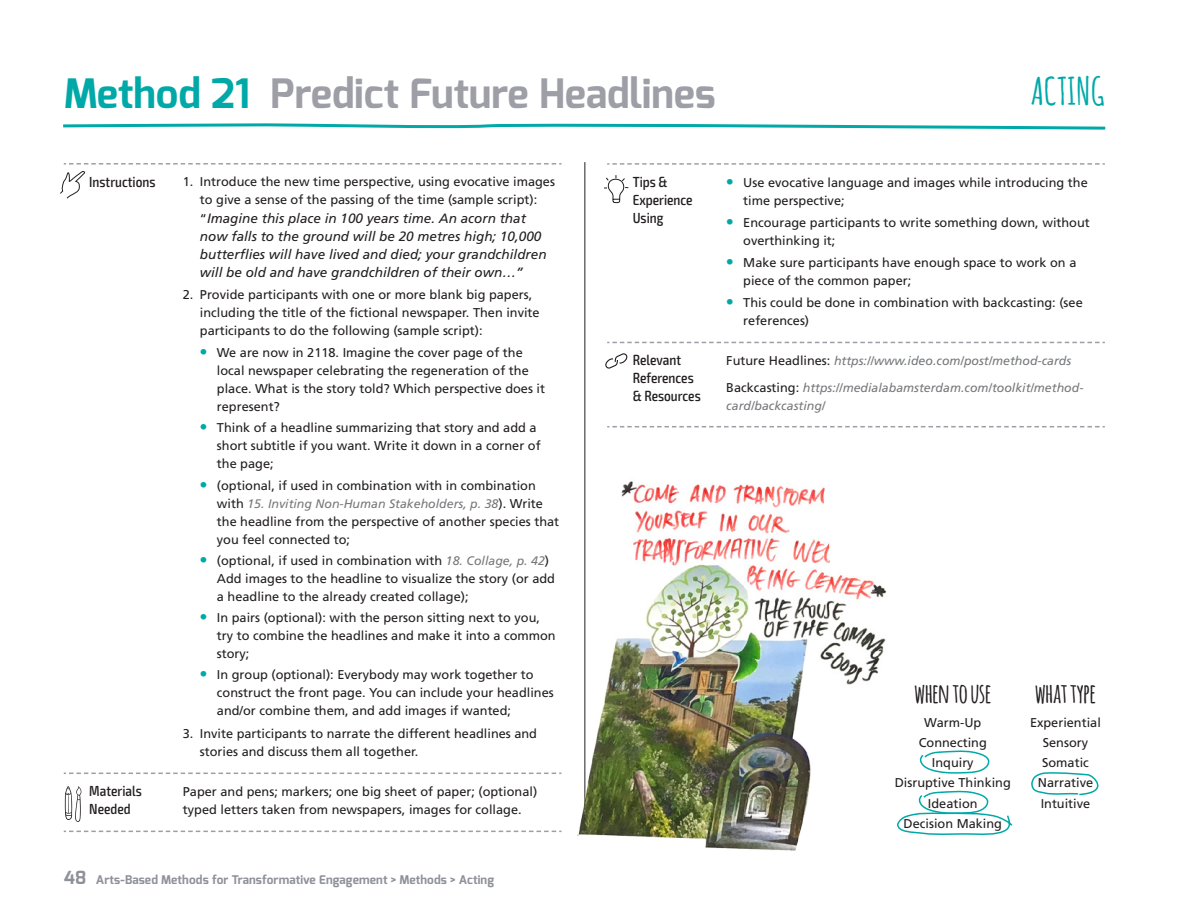
<style>
.page{position:relative;width:1191px;height:919px;background:#fff}
.page>*{position:absolute;margin:0;border:0;box-sizing:border-box;transform-origin:0 0}
.paragraaf_kop_bovena{font:700 40.5px "Exo";color:#9e9ea7}
.t1{font:700 37.5px "Amatic SC";color:#00a9a8}
.platte_tekst_tabel{font:700 27px "Amatic";color:#231f20}
.tabel_kop{font:500 condensed 14.7px/18px "Exo 2";color:#231f20}
.t2{font:italic 13.5px/18px "Frutiger";color:#231f20}
.platte_tekst_tabel-2{font:12.75px/18px "Frutiger";color:#231f20}
.platte_tekst_tabel-3{font:italic 12.3px/18px "Frutiger";color:#76787b}
.t3{font:700 12px "Exo";letter-spacing:.01em;color:#8f9199}
.s1{color:#00a9a8}
.s2{font-style:normal;font-size:12.75px}
.s3{font-weight:900;font-size:15px;color:#00a9a8}
.s4{font-style:normal;font-size:12.75px;color:#231f20}
.s5{font-style:italic;font-size:12.3px;color:#76787b}
.s6{font-size:18px}
</style>
<div class="page">
<svg style="left:63px;top:123px;width:1043px;height:7px"></svg>
<hr style="left:584px;top:162px;width:1px;height:666px;background:#231f20">
<img style="left:577px;top:445px;width:310px;height:406px">
<svg style="left:65px;top:786px;width:16px;height:36px"></svg>
<svg style="left:604px;top:175px;width:25px;height:29px"></svg>
<svg style="left:605px;top:353px;width:23px;height:16px"></svg>
<svg style="left:60px;top:171px;width:25px;height:28px"></svg>
<svg style="left:64px;top:163px;width:497px;height:1px"></svg>
<svg style="left:64px;top:772px;width:497px;height:2px"></svg>
<svg style="left:64px;top:830px;width:497px;height:2px"></svg>
<svg style="left:607px;top:342px;width:497px;height:1px"></svg>
<svg style="left:607px;top:426px;width:497px;height:1px"></svg>
<svg style="left:607px;top:163px;width:497px;height:2px"></svg>
<svg style="left:1031px;top:772px;width:68px;height:24px"></svg>
<svg style="left:919px;top:750px;width:71px;height:24px"></svg>
<svg style="left:897px;top:790px;width:116px;height:45px"></svg>
<p class="paragraaf_kop_bovena" style="left:64px;top:67px;width:653px"><span class="s1">Method 21</span> Predict Future Headlines</p>
<h2 class="t1" style="left:1030px;top:64px;width:76px">ACTING</h2>
<p class="tabel_kop" style="left:89px;top:173px;width:68px">Instructions</p>
<p class="platte_tekst_tabel-2" style="left:183px;top:173px;width:373px;text-align:center">1. Introduce the new time perspective, using evocative images to give a sense of the passing of the time (sample script):</p>
<p class="t2" style="left:200px;top:209px;width:348px"><span class="s2">“</span>Imagine this place in 100 years time. An acorn that now falls to the ground will be 20 metres high; 10,000 butterflies will have lived and died; your grandchildren will be old and have grandchildren of their own…”</p>
<p class="platte_tekst_tabel-2" style="left:200px;top:285px;width:341px;text-indent:-17px">2. Provide participants with one or more blank big papers, including the title of the fictional newspaper. Then invite participants to do the following (sample script):</p>
<p class="platte_tekst_tabel-2" style="left:217px;top:343px;width:330px;text-indent:-17px"><span class="s3">•</span> We are now in 2118. Imagine the cover page of the local newspaper celebrating the regeneration of the place. What is the story told? Which perspective does it represent?</p>
<p class="platte_tekst_tabel-2" style="left:217px;top:419px;width:325px;text-indent:-17px"><span class="s3">•</span> Think of a headline summarizing that story and add a short subtitle if you want. Write it down in a corner of the page;</p>
<p class="platte_tekst_tabel-2" style="left:200px;top:476px;width:337px"><span class="s3">•</span> (optional, if used in combination with in combination</p>
<p class="platte_tekst_tabel-3" style="left:217px;top:494px;width:327px"><span class="s4">with</span> 15. Inviting Non-Human Stakeholders, p. 38<span class="s4">). Write</span></p>
<p class="platte_tekst_tabel-2" style="left:217px;top:512px;width:344px">the headline from the perspective of another species that you feel connected to;</p>
<p class="platte_tekst_tabel-2" style="left:217px;top:551px;width:339px;text-indent:-17px"><span class="s3">•</span> (optional, if used in combination with <span class="s5">18. Collage, p. 42</span>)<br>Add images to the headline to visualize the story (or add a headline to the already created collage);</p>
<p class="platte_tekst_tabel-2" style="left:217px;top:608px;width:340px;text-indent:-17px"><span class="s3">•</span> In pairs (optional): with the person sitting next to you, try to combine the headlines and make it into a common story;</p>
<p class="platte_tekst_tabel-2" style="left:217px;top:665px;width:338px;text-indent:-17px"><span class="s3">•</span> In group (optional): Everybody may work together to construct the front page. You can include your headlines and/or combine them, and add images if wanted;</p>
<p class="platte_tekst_tabel-2" style="left:200px;top:724px;width:339px;text-indent:-17px">3. Invite participants to narrate the different headlines and stories and discuss them all together.</p>
<p class="tabel_kop" style="left:89px;top:782px;width:54px">Materials<br>Needed</p>
<p class="platte_tekst_tabel-2" style="left:183px;top:782px;width:356px">Paper and pens; markers; one big sheet of paper; (optional) typed letters taken from newspapers, images for collage.</p>
<p class="t3" style="left:64px;top:871px;width:432px"><span class="s6">48</span> Arts-Based Methods for Transformative Engagement &gt; Methods &gt; Acting</p>
<p class="tabel_kop" style="left:632px;top:173px;width:62px">Tips &amp;<br>Experience<br>Using</p>
<p class="platte_tekst_tabel-2" style="left:743px;top:173px;width:346px;text-indent:-17px"><span class="s3">•</span> Use evocative language and images while introducing the time perspective;</p>
<p class="platte_tekst_tabel-2" style="left:743px;top:213px;width:348px;text-indent:-17px"><span class="s3">•</span> Encourage participants to write something down, without overthinking it;</p>
<p class="platte_tekst_tabel-2" style="left:743px;top:253px;width:334px;text-indent:-17px"><span class="s3">•</span> Make sure participants have enough space to work on a piece of the common paper;</p>
<p class="platte_tekst_tabel-2" style="left:743px;top:294px;width:341px;text-indent:-17px"><span class="s3">•</span> This could be done in combination with backcasting: (see references)</p>
<p class="tabel_kop" style="left:632px;top:351px;width:70px">Relevant<br>References &amp; Resources</p>
<p class="platte_tekst_tabel-3" style="left:726px;top:352px;width:346px"><span class="s4">Future Headlines:</span> https://www.ideo.com/post/method-cards</p>
<p class="platte_tekst_tabel-3" style="left:726px;top:378px;width:359px"><span class="s4">Backcasting:</span> https://medialabamsterdam.com/toolkit/method&shy;card/backcasting/</p>
<p class="platte_tekst_tabel" style="left:914px;top:674px;width:78px">WHEN TO USE</p>
<p class="platte_tekst_tabel-2" style="left:924px;top:713px;width:59px">Warm-Up</p>
<p class="platte_tekst_tabel-2" style="left:918px;top:733px;width:69px">Connecting</p>
<p class="platte_tekst_tabel-2" style="left:932px;top:753px;width:43px">Inquiry</p>
<p class="platte_tekst_tabel-2" style="left:894px;top:773px;width:118px">Disruptive Thinking</p>
<p class="platte_tekst_tabel-2" style="left:928px;top:793px;width:51px">Ideation</p>
<p class="platte_tekst_tabel-2" style="left:903px;top:814px;width:100px">Decision Making</p>
<p class="platte_tekst_tabel" style="left:1035px;top:674px;width:62px">WHAT TYPE</p>
<p class="platte_tekst_tabel-2" style="left:1030px;top:713px;width:72px">Experiential</p>
<p class="platte_tekst_tabel-2" style="left:1042px;top:733px;width:47px">Sensory</p>
<p class="platte_tekst_tabel-2" style="left:1042px;top:753px;width:48px">Somatic</p>
<p class="platte_tekst_tabel-2" style="left:1037px;top:773px;width:57px">Narrative</p>
<p class="platte_tekst_tabel-2" style="left:1040px;top:793px;width:51px">Intuitive</p>
</div>
